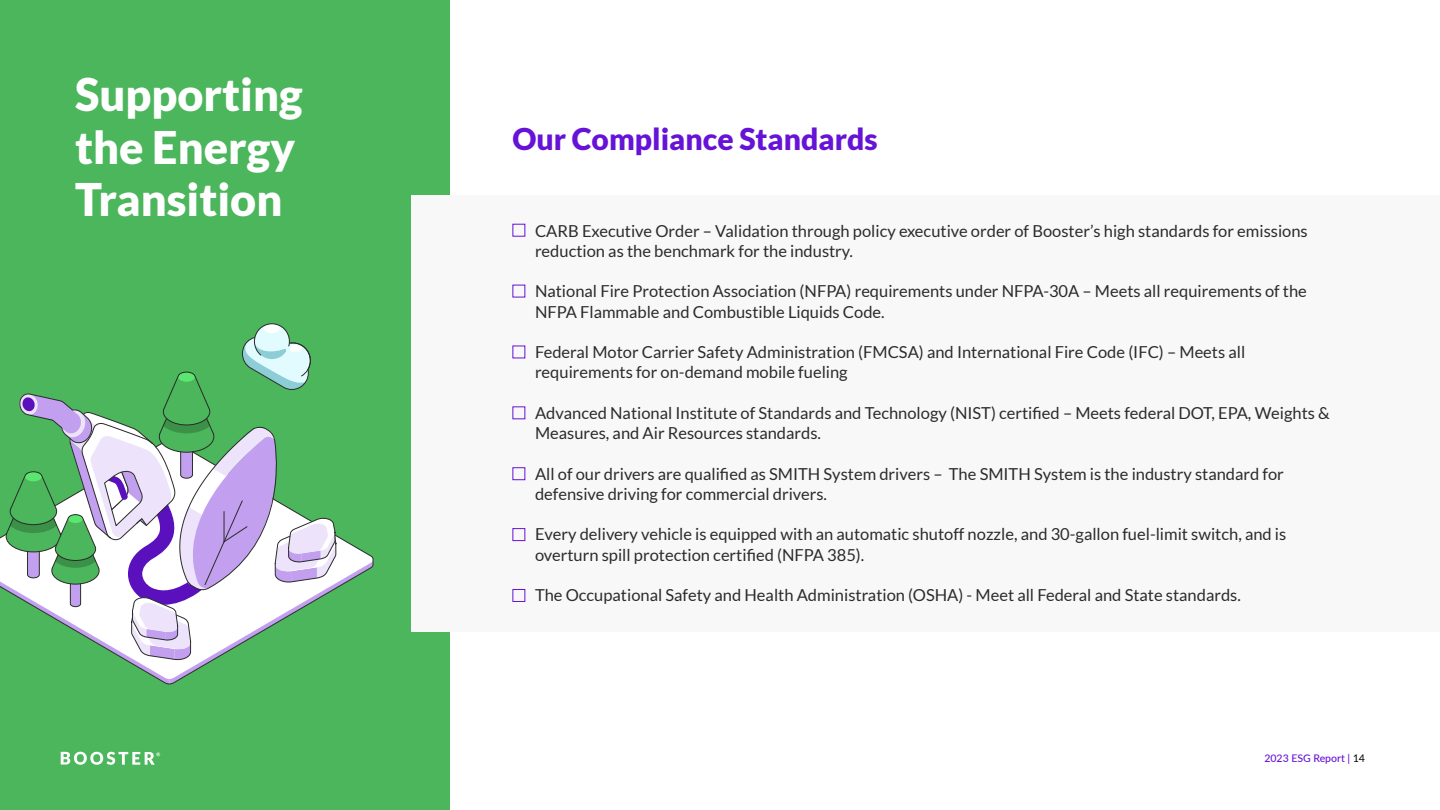
<style>
.page{position:relative;width:1440px;height:810px;background:#fff}
.page>*{position:absolute;margin:0;border:0;box-sizing:border-box;transform-origin:0 0}
.t1{font:900 45px/52.5px "Lato";color:#fff}
.t2{font:900 30px "Lato";color:#6712d7}
.t3{font:16.5px/20.2px "Lato";color:#2b2b2b}
.t4{font:500 10.5px "Lato";color:#6712d7}
.s1{font-weight:400;color:#000}
</style>
<div class="page">
<div style="left:0;top:0;width:450px;height:810px;background:#4bb65b"></div>
<svg style="left:61px;top:752px;width:100px;height:13px"></svg>
<div style="left:411px;top:195px;width:1029px;height:436px;background:#f8f8f8"></div>
<div style="left:512px;top:467px;width:13px;height:13px;border:1px solid #6712d7"></div>
<div style="left:512px;top:528px;width:13px;height:13px;border:1px solid #6712d7"></div>
<div style="left:512px;top:589px;width:13px;height:13px;border:1px solid #6712d7"></div>
<svg style="left:0;top:323px;width:373px;height:361px"></svg>
<h1 class="t1" style="left:75px;top:68px;width:229px">Supporting the Energy<br>Transition</h1>
<h2 class="t2" style="left:512px;top:122px;width:367px">Our Compliance Standards</h2>
<p class="t3" style="left:535px;top:220px;width:774px">CARB Executive Order – Validation through policy executive order of Booster’s high standards for emissions reduction as the benchmark for the industry.</p>
<p class="t3" style="left:535px;top:281px;width:773px">National Fire Protection Association (NFPA) requirements under NFPA-30A – Meets all requirements of the<br>NFPA Flammable and Combustible Liquids Code.</p>
<p class="t3" style="left:535px;top:342px;width:712px">Federal Motor Carrier Safety Administration (FMCSA) and International Fire Code (IFC) – Meets all requirements for on-demand mobile fueling</p>
<p class="t3" style="left:535px;top:403px;width:796px">Advanced National Institute of Standards and Technology (NIST) certified – Meets federal DOT, EPA, Weights &amp;<br>Measures, and Air Resources standards.</p>
<p class="t3" style="left:535px;top:463px;width:750px">All of our drivers are qualified as SMITH System drivers – The SMITH System is the industry standard for defensive driving for commercial drivers.</p>
<p class="t3" style="left:535px;top:524px;width:753px">Every delivery vehicle is equipped with an automatic shutoff nozzle, and 30-gallon fuel-limit switch, and is overturn spill protection certified (NFPA 385).</p>
<p class="t3" style="left:535px;top:585px;width:707px">The Occupational Safety and Health Administration (OSHA) - Meet all Federal and State standards.</p>
<p class="t4" style="left:1264px;top:751px;width:102px">2023 ESG Report | <span class="s1">14</span></p>
</div>
